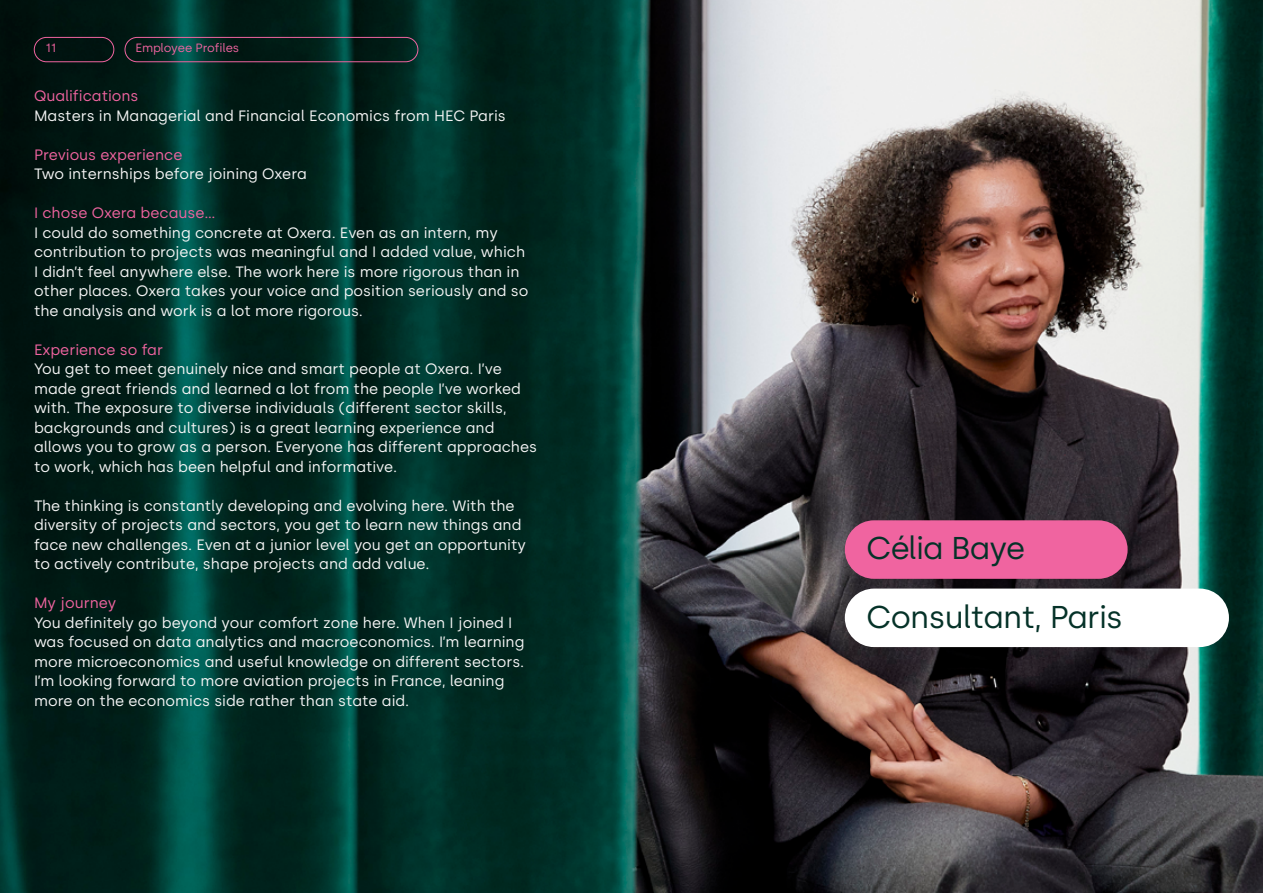
<style>
.page{position:relative;width:1263px;height:893px;background:#fff}
.page>*{position:absolute;margin:0;border:0;box-sizing:border-box;transform-origin:0 0}
.t1{font:31.5px/68.2px "Silka";letter-spacing:-.02em;color:#053228}
.t2{font:15px/19.5px "Silka";color:#f5f5f5}
.t3{font:15px "Silka";color:#f064a0}
.t4{font:12px "Silka";letter-spacing:-.005em;color:#f064a0}
</style>
<div class="page">
<img style="left:0;top:0;width:1263px;height:893px">
<div style="left:34px;top:37px;width:80px;height:25px;border:1px solid #f064a0;border-radius:12px"></div>
<div style="left:125px;top:37px;width:293px;height:25px;border:1px solid #f064a0;border-radius:12px"></div>
<div style="left:845px;top:520px;width:282px;height:59px;background:#f064a0;border-radius:29px"></div>
<div style="left:845px;top:589px;width:384px;height:58px;background:#fff;border-radius:29px"></div>
<p class="t4" style="left:45px;top:41px;width:12px">11</p>
<p class="t4" style="left:135px;top:41px;width:105px">Employee Profiles</p>
<p class="t3" style="left:34px;top:87px;width:106px">Qualifications</p>
<p class="t2" style="left:34px;top:106px;width:473px">Masters in Managerial and Financial Economics from HEC Paris</p>
<p class="t3" style="left:34px;top:145px;width:150px">Previous experience</p>
<p class="t2" style="left:34px;top:164px;width:274px">Two internships before joining Oxera</p>
<p class="t3" style="left:34px;top:204px;width:183px">I chose Oxera because…</p>
<p class="t2" style="left:34px;top:223px;width:496px">I could do something concrete at Oxera. Even as an intern, my contribution to projects was meaningful and I added value, which I didn’t feel anywhere else. The work here is more rigorous than in other places. Oxera takes your voice and position seriously and so the analysis and work is a lot more rigorous.</p>
<p class="t3" style="left:34px;top:340px;width:131px">Experience so far</p>
<p class="t2" style="left:34px;top:359px;width:505px">You get to meet genuinely nice and smart people at Oxera. I’ve made great friends and learned a lot from the people I’ve worked with. The exposure to diverse individuals (different sector skills, backgrounds and cultures) is a great learning experience and allows you to grow as a person. Everyone has different approaches to work, which has been helpful and informative.</p>
<p class="t2" style="left:34px;top:496px;width:493px">The thinking is constantly developing and evolving here. With the diversity of projects and sectors, you get to learn new things and face new challenges. Even at a junior level you get an opportunity to actively contribute, shape projects and add value.</p>
<p class="t3" style="left:34px;top:594px;width:84px">My journey</p>
<p class="t2" style="left:34px;top:613px;width:492px">You definitely go beyond your comfort zone here. When I joined I was focused on data analytics and macroeconomics. I’m learning more microeconomics and useful knowledge on different sectors.<br>I’m looking forward to more aviation projects in France, leaning more on the economics side rather than state aid.</p>
<h1 class="t1" style="left:866px;top:514px;width:258px">Célia Baye<br>Consultant, Paris</h1>
</div>
